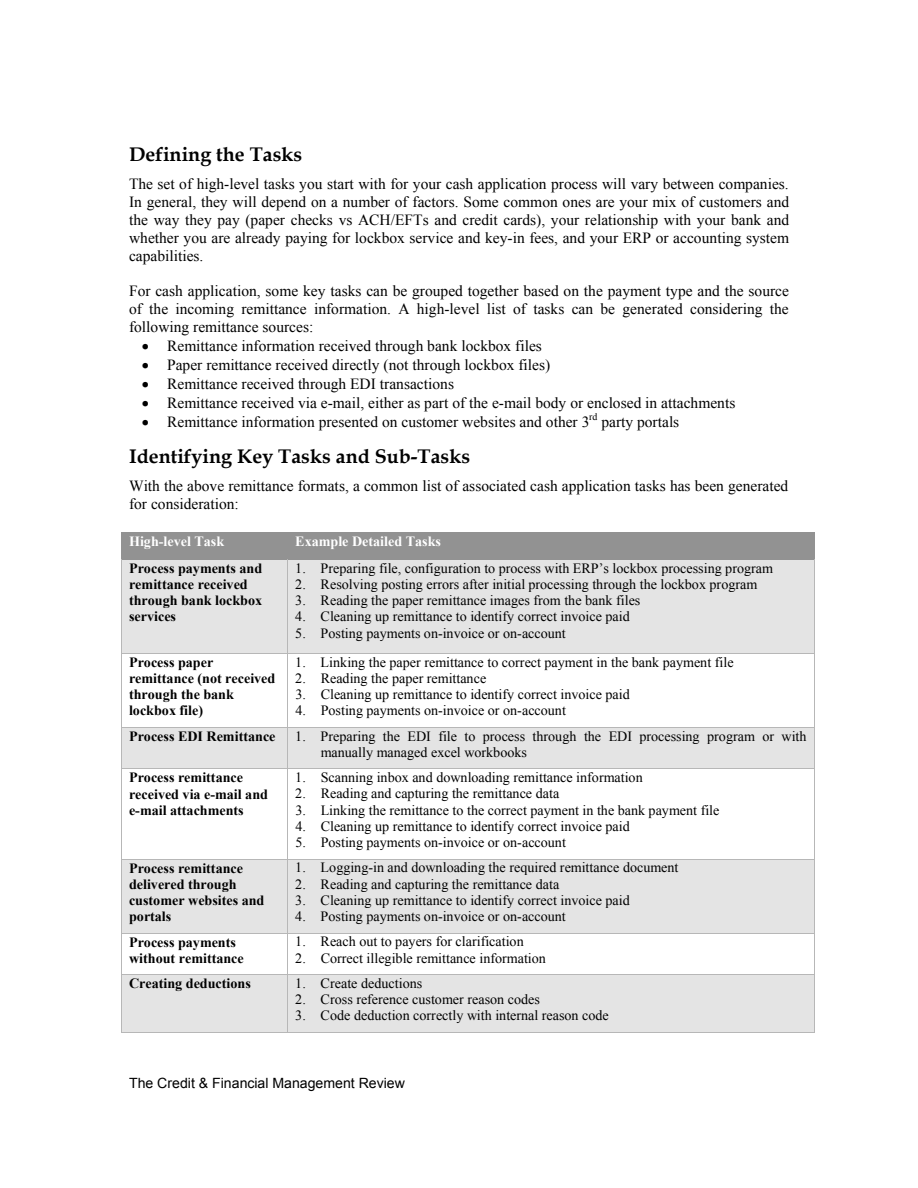
<style>
.page{position:relative;width:918px;height:1188px;background:#fff}
.page>*{position:absolute;margin:0;border:0;box-sizing:border-box;transform-origin:0 0}
.t1{font:700 19.65px "Book Antiqua";color:#000}
.t2{font:15.45px/17.9px "Times New Roman";color:#000;text-align:justify}
.t3{font:14.1px/16.2px "Times New Roman";color:#000}
.t4{font:700 14.1px/16.2px "Times New Roman";color:#000}
.t5{font:14.1px "Arial";color:#000}
.t6{font:700 14.1px "Times New Roman";color:#fff}
.t7{font:9.9px "Times New Roman";color:#000}
</style>
<div class="page">
<div style="left:122px;top:532px;width:166px;height:27px;background:#929292"></div>
<div style="left:288px;top:532px;width:526px;height:27px;background:#929292"></div>
<svg style="left:121px;top:532px;width:1px;height:27px"></svg>
<svg style="left:814px;top:532px;width:1px;height:27px"></svg>
<div style="left:122px;top:560px;width:165px;height:93px;background:#e4e4e4"></div>
<div style="left:288px;top:560px;width:526px;height:93px;background:#e4e4e4"></div>
<hr style="left:121px;top:559px;width:694px;height:1px;background:#929292">
<hr style="left:121px;top:560px;width:1px;height:93px;background:#b7b7b7">
<hr style="left:287px;top:560px;width:1px;height:93px;background:#b7b7b7">
<hr style="left:814px;top:560px;width:1px;height:93px;background:#b7b7b7">
<hr style="left:121px;top:653px;width:693px;height:1px;background:#b7b7b7">
<hr style="left:121px;top:654px;width:1px;height:73px;background:#b7b7b7">
<hr style="left:287px;top:654px;width:1px;height:73px;background:#b7b7b7">
<hr style="left:814px;top:654px;width:1px;height:73px;background:#b7b7b7">
<div style="left:122px;top:728px;width:165px;height:41px;background:#e4e4e4"></div>
<div style="left:288px;top:728px;width:526px;height:41px;background:#e4e4e4"></div>
<hr style="left:121px;top:727px;width:693px;height:1px;background:#b7b7b7">
<hr style="left:121px;top:728px;width:1px;height:41px;background:#b7b7b7">
<hr style="left:287px;top:728px;width:1px;height:41px;background:#b7b7b7">
<hr style="left:814px;top:728px;width:1px;height:41px;background:#b7b7b7">
<hr style="left:121px;top:769px;width:693px;height:1px;background:#b7b7b7">
<hr style="left:121px;top:769px;width:1px;height:90px;background:#b7b7b7">
<hr style="left:287px;top:769px;width:1px;height:90px;background:#b7b7b7">
<hr style="left:814px;top:769px;width:1px;height:90px;background:#b7b7b7">
<div style="left:122px;top:859px;width:165px;height:74px;background:#e4e4e4"></div>
<div style="left:288px;top:859px;width:526px;height:74px;background:#e4e4e4"></div>
<hr style="left:121px;top:859px;width:693px;height:1px;background:#b7b7b7">
<hr style="left:121px;top:859px;width:1px;height:74px;background:#b7b7b7">
<hr style="left:287px;top:859px;width:1px;height:74px;background:#b7b7b7">
<hr style="left:814px;top:859px;width:1px;height:74px;background:#b7b7b7">
<hr style="left:121px;top:933px;width:693px;height:1px;background:#b7b7b7">
<hr style="left:121px;top:933px;width:1px;height:41px;background:#b7b7b7">
<hr style="left:287px;top:933px;width:1px;height:41px;background:#b7b7b7">
<hr style="left:814px;top:933px;width:1px;height:41px;background:#b7b7b7">
<div style="left:122px;top:975px;width:165px;height:57px;background:#e4e4e4"></div>
<div style="left:288px;top:975px;width:526px;height:57px;background:#e4e4e4"></div>
<hr style="left:121px;top:974px;width:693px;height:1px;background:#b7b7b7">
<hr style="left:121px;top:975px;width:1px;height:58px;background:#b7b7b7">
<hr style="left:121px;top:1032px;width:166px;height:1px;background:#b7b7b7">
<hr style="left:287px;top:975px;width:1px;height:58px;background:#b7b7b7">
<hr style="left:288px;top:1032px;width:526px;height:1px;background:#b7b7b7">
<hr style="left:814px;top:975px;width:1px;height:58px;background:#b7b7b7">
<p class="t1" style="left:129px;top:141px;width:175px">Defining the Tasks</p>
<p class="t2" style="left:129px;top:175px;width:662px">The set of high-level tasks you start with for your cash application process will vary between companies.<br>In general, they will depend on a number of factors. Some common ones are your mix of customers and the way they pay (paper checks vs ACH/EFTs and credit cards), your relationship with your bank and whether you are already paying for lockbox service and key-in fees, and your ERP or accounting system capabilities.</p>
<p class="t2" style="left:129px;top:282px;width:662px">For cash application, some key tasks can be grouped together based on the payment type and the source</p>
<p class="t2" style="left:129px;top:300px;width:661px">of the incoming remittance information. A high-level list of tasks can be generated considering the</p>
<p class="t2" style="left:129px;top:318px;width:186px">following remittance sources:</p>
<p class="t2" style="left:167px;top:337px;width:376px">Remittance information received through bank lockbox files</p>
<p class="t2" style="left:167px;top:356px;width:385px">Paper remittance received directly (not through lockbox files)</p>
<p class="t2" style="left:167px;top:375px;width:288px">Remittance received through EDI transactions</p>
<p class="t2" style="left:167px;top:394px;width:570px">Remittance received via e-mail, either as part of the e-mail body or enclosed in attachments</p>
<p class="t2" style="left:167px;top:412px;width:424px">Remittance information presented on customer websites and other 3</p>
<p class="t7" style="left:589px;top:410px;width:10px">rd</p>
<p class="t2" style="left:601px;top:412px;width:79px">party portals</p>
<p class="t1" style="left:129px;top:443px;width:343px">Identifying Key Tasks and Sub-Tasks</p>
<p class="t2" style="left:129px;top:477px;width:661px">With the above remittance formats, a common list of associated cash application tasks has been generated for consideration:</p>
<p class="t6" style="left:129px;top:531px;width:97px">High-level Task</p>
<p class="t6" style="left:295px;top:531px;width:147px">Example Detailed Tasks</p>
<p class="t4" style="left:129px;top:560px;width:135px">Process payments and remittance received through bank lockbox services</p>
<p class="t3" style="left:295px;top:560px;width:479px">1. Preparing file, configuration to process with ERP’s lockbox processing program</p>
<p class="t3" style="left:295px;top:576px;width:464px">2. Resolving posting errors after initial processing through the lockbox program</p>
<p class="t3" style="left:295px;top:592px;width:347px">3. Reading the paper remittance images from the bank files</p>
<p class="t3" style="left:295px;top:608px;width:336px">4. Cleaning up remittance to identify correct invoice paid</p>
<p class="t3" style="left:295px;top:625px;width:272px">5. Posting payments on-invoice or on-account</p>
<p class="t4" style="left:129px;top:654px;width:148px">Process paper remittance (not received through the bank lockbox file)</p>
<p class="t3" style="left:295px;top:654px;width:440px">1. Linking the paper remittance to correct payment in the bank payment file</p>
<p class="t3" style="left:295px;top:670px;width:192px">2. Reading the paper remittance</p>
<p class="t3" style="left:295px;top:686px;width:336px">3. Cleaning up remittance to identify correct invoice paid</p>
<p class="t3" style="left:295px;top:702px;width:272px">4. Posting payments on-invoice or on-account</p>
<p class="t4" style="left:129px;top:728px;width:148px">Process EDI Remittance</p>
<p class="t3" style="left:321px;top:728px;width:487px;text-indent:-25px">1. Preparing the EDI file to process through the EDI processing program or with manually managed excel workbooks</p>
<p class="t4" style="left:129px;top:769px;width:140px">Process remittance received via e-mail and e-mail attachments</p>
<p class="t3" style="left:295px;top:769px;width:349px">1. Scanning inbox and downloading remittance information</p>
<p class="t3" style="left:295px;top:785px;width:266px">2. Reading and capturing the remittance data</p>
<p class="t3" style="left:295px;top:802px;width:426px">3. Linking the remittance to the correct payment in the bank payment file</p>
<p class="t3" style="left:295px;top:818px;width:336px">4. Cleaning up remittance to identify correct invoice paid</p>
<p class="t3" style="left:295px;top:834px;width:272px">5. Posting payments on-invoice or on-account</p>
<p class="t4" style="left:129px;top:859px;width:137px">Process remittance delivered through customer websites and portals</p>
<p class="t3" style="left:295px;top:859px;width:385px">1. Logging-in and downloading the required remittance document</p>
<p class="t3" style="left:295px;top:876px;width:266px">2. Reading and capturing the remittance data</p>
<p class="t3" style="left:295px;top:892px;width:336px">3. Cleaning up remittance to identify correct invoice paid</p>
<p class="t3" style="left:295px;top:908px;width:272px">4. Posting payments on-invoice or on-account</p>
<p class="t4" style="left:129px;top:933px;width:116px">Process payments without remittance</p>
<p class="t3" style="left:295px;top:933px;width:230px">1. Reach out to payers for clarification</p>
<p class="t3" style="left:295px;top:950px;width:252px">2. Correct illegible remittance information</p>
<p class="t4" style="left:129px;top:975px;width:123px">Creating deductions</p>
<p class="t3" style="left:295px;top:975px;width:129px">1. Create deductions</p>
<p class="t3" style="left:295px;top:991px;width:246px">2. Cross reference customer reason codes</p>
<p class="t3" style="left:295px;top:1007px;width:315px">3. Code deduction correctly with internal reason code</p>
<p class="t5" style="left:129px;top:1073px;width:277px">The Credit &amp; Financial Management Review</p>
</div>
